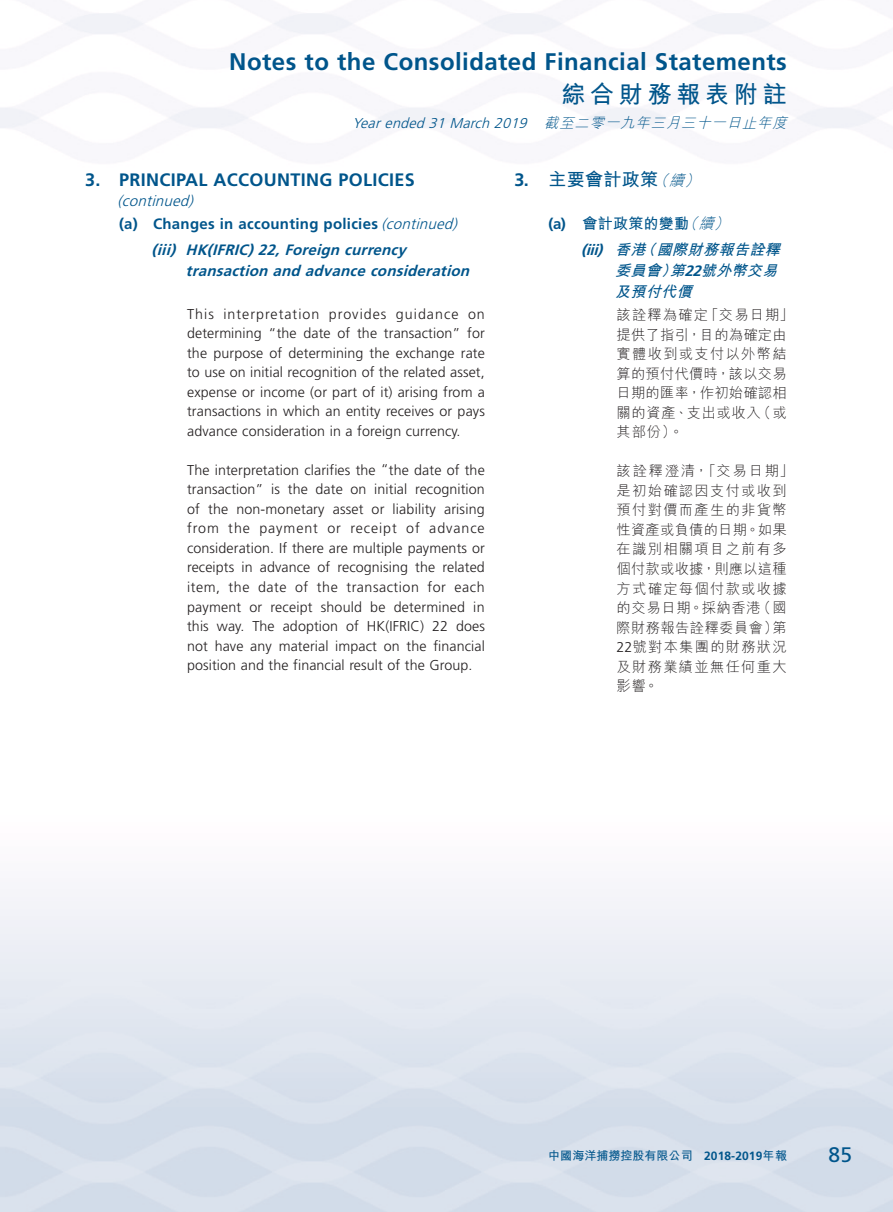
<style>
.page{position:relative;width:893px;height:1212px;background:#fff}
.page>*{position:absolute;margin:0;border:0;box-sizing:border-box;transform-origin:0 0}
.t1{font:700 24px "Frutiger LT Std";letter-spacing:.02em;color:#00558b}
.t2{font:700 24px "M Hei HK";letter-spacing:.2em;color:#00558b}
.t3{font:21px "Frutiger LT Std";color:#00558b}
.Heading_1{font:700 18px "Frutiger LT Std";letter-spacing:.02em;color:#00558b}
.C_Heading_1{font:700 18px "M Hei HK";letter-spacing:.02em;color:#00558b}
.Heading_3{font:italic 700 15px/21px "Frutiger LT Std";color:#00558b}
.Heading_2{font:700 15px "Frutiger LT Std";letter-spacing:.02em;color:#00558b}
.C_Heading_3{font:italic 700 15px/21px "M Hei HK";color:#00558b}
.C_Heading_2{font:700 15px "M Hei HK";letter-spacing:.02em;color:#00558b}
.Heading_1-2{font:italic 300 15px "Frutiger LT Std";color:#00558b}
.Body_Text{font:300 14.25px/19.5px "Frutiger LT Std";letter-spacing:.01em;color:#231f20;text-align:justify}
.C_Body_Text{font:300 14.25px/19.5px "M Hei HK";letter-spacing:.085em;color:#231f20}
.C_Body_Text-2{font:300 14.25px/19.5px "M Hei HK";letter-spacing:.035em;color:#231f20}
.t4{font:italic 300 14.25px "Frutiger LT Std";color:#00558b}
.t5{font:700 12px "M Hei HK";letter-spacing:.005em;color:#00558b}
.s1{font-family:"M Hei HK"}
.s2{font-weight:300;font-style:italic}
.s3{font-family:"Frutiger LT Std"}
.s4{font-weight:300;font-style:italic;font-size:15px}
</style>
<div class="page">
<h1 class="t1" style="left:229px;top:48px;width:559px">Notes to the Consolidated Financial Statements</h1>
<h1 class="t2" style="left:561px;top:77px;width:227px">綜合財務報表附註</h1>
<p class="t4" style="left:353px;top:115px;width:439px">Yearended 31 March 2019 <span class="s1">截至二零一九年三月三十一日止年度</span></p>
<p class="Heading_1" style="left:85px;top:169px;width:331px">3. PRINCIPAL ACCOUNTING POLICIES</p>
<p class="Heading_1-2" style="left:118px;top:192px;width:81px">(continued)</p>
<p class="Heading_2" style="left:119px;top:215px;width:344px">(a) Changes in accounting policies <span class="s2">(continued)</span></p>
<p class="Heading_3" style="left:186px;top:239px;width:290px;text-indent:-34px">(iii) HK(IFRIC)22,Foreign currency transaction and advance consideration</p>
<p class="Body_Text" style="left:187px;top:304px;width:299px">This interpretation provides guidance on determining “the date of the transaction” for the purpose of determining the exchange rate to use on initial recognition of the related asset, expense or income (or part of it) arising from a transactions in which an entity receives or pays advance consideration in a foreign currency.</p>
<p class="Body_Text" style="left:187px;top:460px;width:299px">The interpretation clarifies the “the date of the transaction” is the date on initial recognition of the non-monetary asset or liability arising from the payment or receipt of advance consideration. If there are multiple payments or receipts in advance of recognising the related item, the date of the transaction for each payment or receipt should be determined in this way. The adoption of HK(IFRIC) 22 does not have any material impact on the financial position and the financial result of the Group.</p>
<p class="C_Heading_1" style="left:514px;top:166px;width:190px"><span class="s3">3.</span> 主要會計政策<span class="s4">（續）</span></p>
<p class="C_Heading_2" style="left:549px;top:213px;width:186px"><span class="s3">(a)</span> 會計政策的變動<span class="s2">（續）</span></p>
<p class="C_Heading_3" style="left:615px;top:237px;width:171px;text-indent:-34px"><span class="s3">(iii)</span> 香港（國際財務報告詮釋委員會）第<span class="s3">22</span>號外幣交易及預付代價</p>
<p class="C_Body_Text-2" style="left:617px;top:305px;width:179px">該詮釋為確定「交易日期」提供了指引，目的為確定由實體收到或支付以外幣結算的預付代價時，該以交易日期的匯率，作初始確認相關的資產、支出或收入（或其部份）。</p>
<p class="C_Body_Text" style="left:617px;top:461px;width:179px">該詮釋澄清，「交易日期」是初始確認因支付或收到預付對價而產生的非貨幣性資產或負債的日期。如果在識別相關項目之前有多個付款或收據，則應以這種方式確定每個付款或收據的交易日期。採納香港（國際財務報告詮釋委員會）第<br><span class="s3">22</span>號對本集團的財務狀況及財務業績並無任何重大影響。</p>
<p class="t5" style="left:548px;top:1147px;width:240px">中國海洋捕撈控股有限公司 <span class="s3">2018-2019</span>年報</p>
<h2 class="t3" style="left:828px;top:1143px;width:25px">85</h2>
</div>
